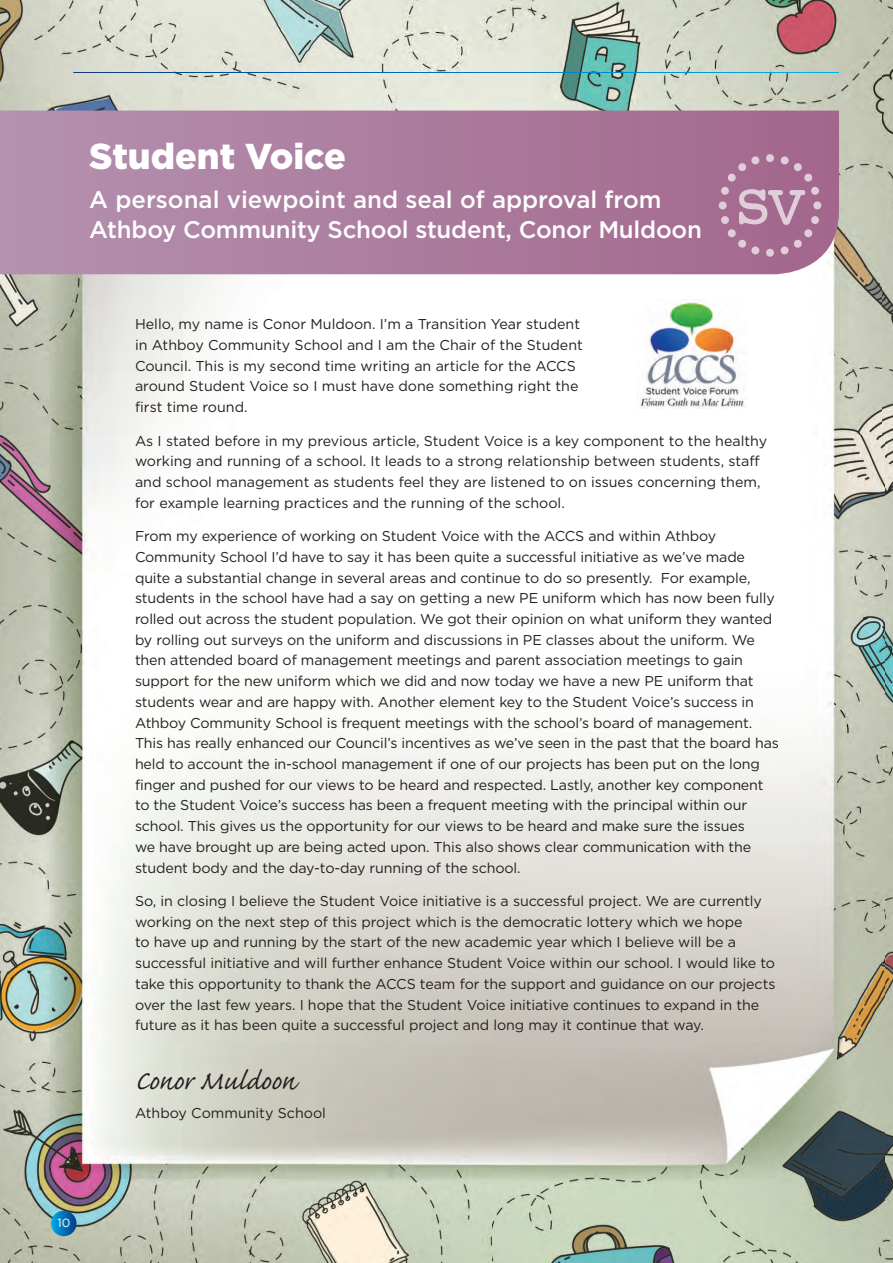
<style>
.page{position:relative;width:893px;height:1263px;background:#fff}
.page>*{position:absolute;margin:0;border:0;box-sizing:border-box;transform-origin:0 0}
.Block_quote{font:900 36px "Gotham";color:#fff}
.Author_Name{font:33.75px "Caflisch Script";color:#231f20}
.Block_quote-2{font:500 24px/30px "Gotham";letter-spacing:-.01em;color:#fff}
.Block_quote-3{font:14.25px/20.7px "Gotham";letter-spacing:-.01em;color:#231f20}
.t1{font:12px "Gotham";color:#fff}
</style>
<div class="page">
<img style="left:0;top:0;width:893px;height:1263px">
<svg style="left:0;top:111px;width:839px;height:163px;background:#ac7d9f"></svg>
<svg style="left:719px;top:154px;width:102px;height:103px;background:#af7b9c"></svg>
<div style="left:620px;top:293px;width:144px;height:123px;background:#fff"></div>
<img style="left:639px;top:302px;width:107px;height:107px">
<svg style="left:51px;top:1211px;width:26px;height:25px"></svg>
<hr style="left:74px;top:72px;width:765px;height:1px;background:#fff">
<p class="Block_quote" style="left:89px;top:136px;width:258px">Student Voice</p>
<p class="Block_quote-2" style="left:89px;top:184px;width:614px">A personal viewpoint and seal of approval from<br>Athboy Community School student, Conor Muldoon</p>
<p class="Block_quote-3" style="left:135px;top:314px;width:449px">Hello, my name is Conor Muldoon. I’m a Transition Year student in Athboy Community School and I am the Chair of the Student Council. This is my second time writing an article for the ACCS around Student Voice so I must have done something right the first time round.</p>
<p class="Block_quote-3" style="left:135px;top:430px;width:634px">As I stated before in my previous article, Student Voice is a key component to the healthy working and running of a school. It leads to a strong relationship between students, staff and school management as students feel they are listened to on issues concerning them, for example learning practices and the running of the school.</p>
<p class="Block_quote-3" style="left:135px;top:526px;width:645px">From my experience of working on Student Voice with the ACCS and within Athboy Community School I’d have to say it has been quite a successful initiative as we’ve made quite a substantial change in several areas and continue to do so presently. For example, students in the school have had a say on getting a new PE uniform which has now been fully rolled out across the student population. We got their opinion on what uniform they wanted by rolling out surveys on the uniform and discussions in PE classes about the uniform. We then attended board of management meetings and parent association meetings to gain support for the new uniform which we did and now today we have a new PE uniform that students wear and are happy with. Another element key to the Student Voice’s success in Athboy Community School is frequent meetings with the school’s board of management.<br>This has really enhanced our Council’s incentives as we’ve seen in the past that the board has held to account the in-school management if one of our projects has been put on the long finger and pushed for our views to be heard and respected. Lastly, another key component to the Student Voice’s success has been a frequent meeting with the principal within our school. This gives us the opportunity for our views to be heard and make sure the issues<br>we have brought up are being acted upon. This also shows clear communication with the student body and the day-to-day running of the school.</p>
<p class="Block_quote-3" style="left:135px;top:890px;width:642px">So, in closing I believe the Student Voice initiative is a successful project. We are currently working on the next step of this project which is the democratic lottery which we hope<br>to have up and running by the start of the new academic year which I believe will be a successful initiative and will further enhance Student Voice within our school. I would like to take this opportunity to thank the ACCS team for the support and guidance on our projects over the last few years. I hope that the Student Voice initiative continues to expand in the future as it has been quite a successful project and long may it continue that way.</p>
<p class="Author_Name" style="left:135px;top:1064px;width:162px">Conor Muldoon</p>
<p class="Block_quote-3" style="left:135px;top:1102px;width:192px">Athboy Community School</p>
<p class="t1" style="left:58px;top:1216px;width:14px">10</p>
</div>
